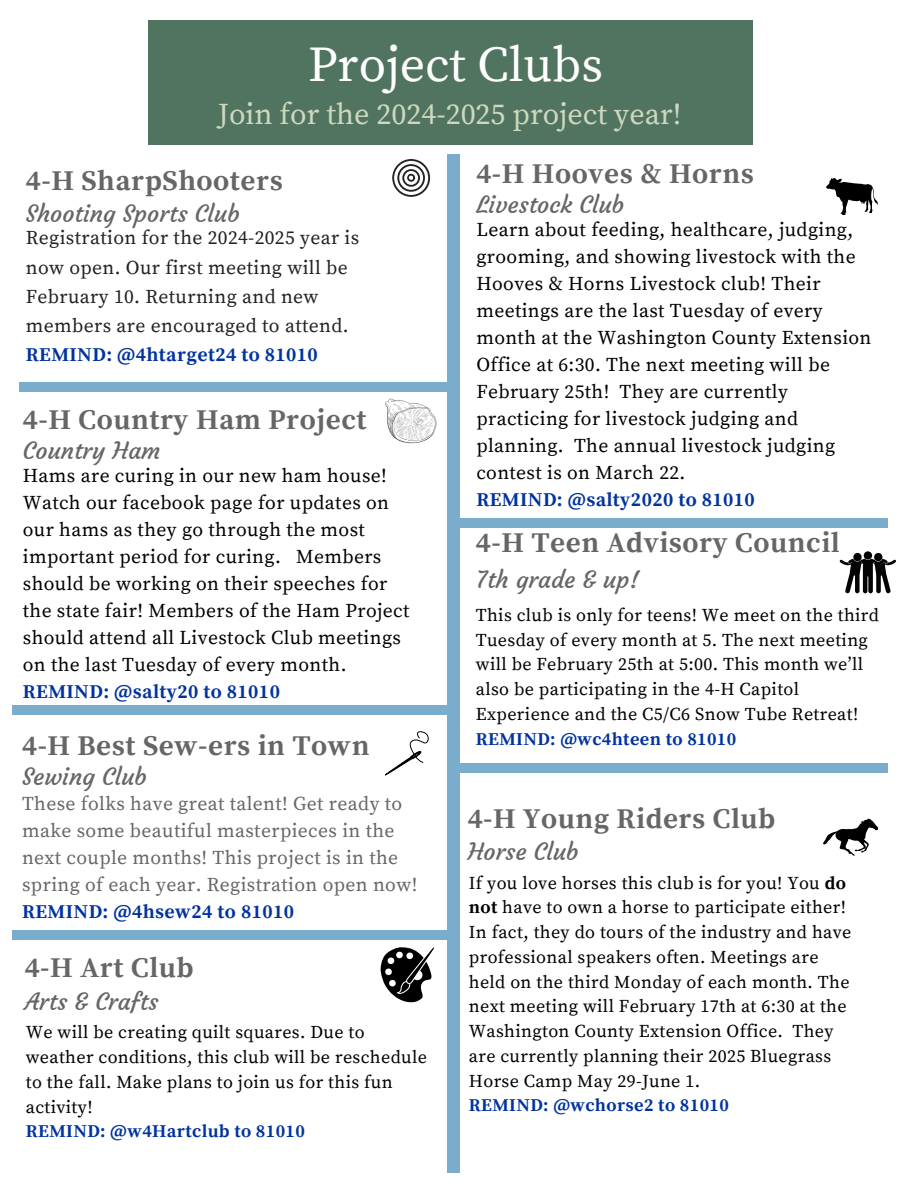
<style>
.page{position:relative;width:918px;height:1188px;background:#fff}
.page>*{position:absolute;margin:0;border:0;box-sizing:border-box;transform-origin:0 0}
.t1{font:49.8px "Source Serif Pro";color:#fff}
.t2{font:30px "Source Serif Pro";color:#ced8be}
.t3{font:700 28.5px "Source Serif Pro";letter-spacing:.02em;color:#666}
.t4{font:23.7px "Courgette";color:#666}
.t5{font:19.5px/27px "Source Serif Pro";letter-spacing:.02em;color:#000}
.t6{font:19.5px/27px "Source Serif Pro";letter-spacing:.02em;color:#666}
.t7{font:19.5px/29.2px "Source Serif Pro";letter-spacing:.02em;color:#222}
.t8{font:700 19.5px "Source Serif Pro";letter-spacing:.02em;color:#0033a0}
.t9{font:18px/24.8px "Source Serif Pro";letter-spacing:.02em;color:#000}
.t10{font:700 18px "Source Serif Pro";letter-spacing:.02em;color:#0033a0}
.s1{font-weight:700}
</style>
<div class="page">
<div style="left:148px;top:20px;width:604px;height:125px;background:#50745f"></div>
<div style="left:13px;top:930px;width:434px;height:9px;background:#7aaccb"></div>
<div style="left:453px;top:518px;width:435px;height:9px;background:#7aaccb"></div>
<div style="left:453px;top:764px;width:435px;height:9px;background:#7aaccb"></div>
<div style="left:13px;top:705px;width:434px;height:9px;background:#7aaccb"></div>
<div style="left:447px;top:608px;width:12px;height:565px;background:#7aaccb"></div>
<div style="left:447px;top:154px;width:12px;height:565px;background:#7aaccb"></div>
<svg style="left:392px;top:159px;width:38px;height:38px"></svg>
<svg style="left:385px;top:399px;width:52px;height:45px"></svg>
<svg style="left:826px;top:178px;width:52px;height:37px"></svg>
<svg style="left:840px;top:551px;width:56px;height:43px"></svg>
<svg style="left:385px;top:731px;width:44px;height:44px"></svg>
<svg style="left:823px;top:819px;width:55px;height:37px"></svg>
<div style="left:19px;top:382px;width:434px;height:9px;background:#7aaccb"></div>
<svg style="left:380px;top:947px;width:54px;height:56px"></svg>
<p class="t1" style="left:308px;top:35px;width:296px">Project Clubs</p>
<h2 class="t2" style="left:218px;top:96px;width:465px">Join for the 2024-2025 project year!</h2>
<p class="t3" style="left:26px;top:164px;width:259px">4-H SharpShooters</p>
<h1 class="t7" style="left:26px;top:224px;width:335px">Registration for the 2024-2025 year is now open. Our first meeting will be February 10. Returning and new members are encouraged to attend.</h1>
<h3 class="t8" style="left:26px;top:344px;width:294px">REMIND: @4htarget24 to 81010</h3>
<p class="t4" style="left:26px;top:199px;width:216px">Shooting Sports Club</p>
<p class="t3" style="left:23px;top:402px;width:345px">4-H Country Ham Project</p>
<h2 class="t5" style="left:23px;top:463px;width:388px">Hams are curing in our new ham house!<br>Watch our facebook page for updates on our hams as they go through the most important period for curing. Members should be working on their speeches for the state fair! Members of the Ham Project should attend all Livestock Club meetings on the last Tuesday of every month.</h2>
<h4 class="t8" style="left:23px;top:680px;width:259px">REMIND: @salty20 to 81010</h4>
<p class="t4" style="left:23px;top:436px;width:139px">Country Ham</p>
<p class="t3" style="left:22px;top:729px;width:349px">4-H Best Sew-ers in Town</p>
<h4 class="t6" style="left:22px;top:791px;width:397px">These folks have great talent! Get ready to make some beautiful masterpieces in the next couple months! This project is in the spring of each year. Registration open now!</h4>
<p class="t8" style="left:22px;top:900px;width:273px">REMIND: @4hsew24 to 81010</p>
<p class="t4" style="left:22px;top:762px;width:126px">Sewing Club</p>
<p class="t3" style="left:25px;top:951px;width:170px">4-H Art Club</p>
<h4 class="t4" style="left:25px;top:987px;width:135px">Arts &amp; Crafts</h4>
<p class="t9" style="left:26px;top:1021px;width:403px">We will be creating quilt squares. Due to weather conditions, this club will be reschedule to the fall. Make plans to join us for this fun activity!</p>
<h2 class="t10" style="left:26px;top:1121px;width:281px">REMIND: @w4Hartclub to 81010</h2>
<p class="t3" style="left:476px;top:157px;width:279px">4-H Hooves &amp; Horns</p>
<h2 class="t5" style="left:476px;top:217px;width:397px">Learn about feeding, healthcare, judging, grooming, and showing livestock with the Hooves &amp; Horns Livestock club! Their meetings are the last Tuesday of every month at the Washington County Extension Office at 6:30. The next meeting will be February 25th! They are currently practicing for livestock judging and planning. The annual livestock judging contest is on March 22.</h2>
<h4 class="t8" style="left:476px;top:489px;width:280px">REMIND: @salty2020 to 81010</h4>
<p class="t4" style="left:476px;top:190px;width:149px">Livestock Club</p>
<p class="t3" style="left:476px;top:525px;width:365px">4-H Teen Advisory Council</p>
<p class="t4" style="left:476px;top:564px;width:165px">7th grade &amp; up!</p>
<p class="t9" style="left:476px;top:603px;width:405px">This club is only for teens! We meet on the third Tuesday of every month at 5. The next meeting will be February 25th at 5:00. This month we’ll also be participating in the 4-H Capitol Experience and the C5/C6 Snow Tube Retreat!</p>
<p class="t10" style="left:476px;top:728px;width:262px">REMIND: @wc4hteen to 81010</p>
<p class="t3" style="left:468px;top:802px;width:309px">4-H Young Riders Club</p>
<h4 class="t4" style="left:468px;top:837px;width:113px">Horse Club</h4>
<p class="t9" style="left:469px;top:871px;width:384px">If you love horses this club is for you! You <span class="s1">do not</span> have to own a horse to participate either!<br>In fact, they do tours of the industry and have professional speakers often. Meetings are held on the third Monday of each month. The next meeting will February 17th at 6:30 at the Washington County Extension Office. They are currently planning their 2025 Bluegrass Horse Camp May 29-June 1.</p>
<h2 class="t10" style="left:469px;top:1095px;width:262px">REMIND: @wchorse2 to 81010</h2>
</div>
